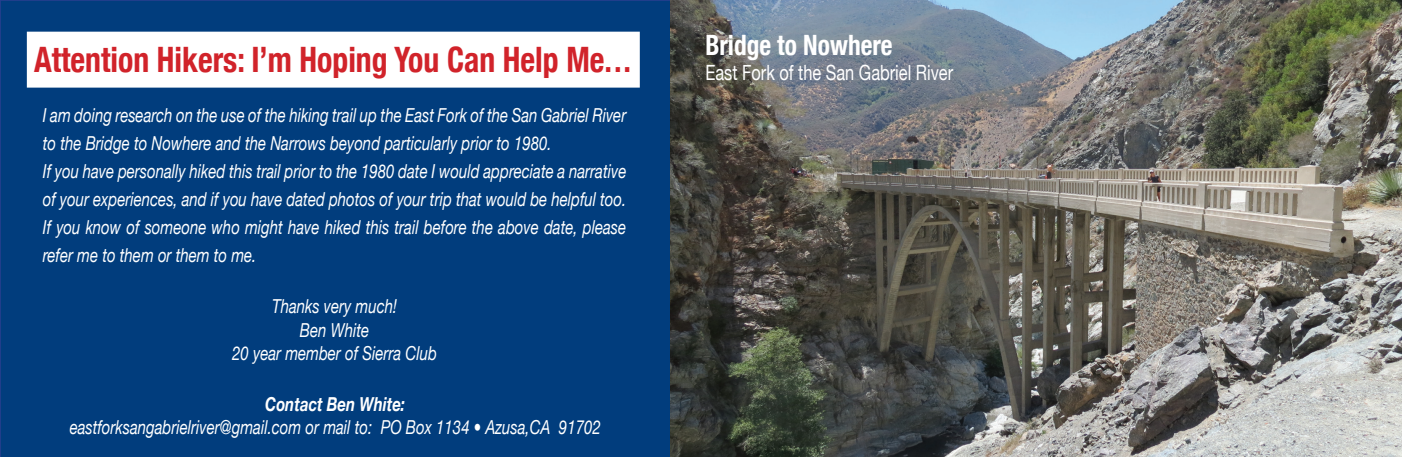
<style>
.page{position:relative;width:1402px;height:457px;background:#fff}
.page>*{position:absolute;margin:0;border:0;box-sizing:border-box;transform-origin:0 0}
.t1{font:700 condensed 35px "Helvetica Neue";color:#d1232a;scale:.91 1}
.t2{font:700 condensed 28px "Helvetica Neue";color:#fff;scale:.91 1}
.t3{font:21px "Helvetica Neue";color:#fff;scale:.78 1}
.t4{font:italic 19.25px/28px "Helvetica Neue";color:#fff;scale:.78 1}
.t5{font:italic 700 19.25px "Helvetica Neue";color:#fff;scale:.78 1}
</style>
<div class="page">
<div style="left:0;top:0;width:671px;height:457px;background:#013d7d"></div>
<img style="left:671px;top:0;width:731px;height:457px">
<div style="left:27px;top:32px;width:613px;height:56px;background:#fff;border:4px solid #fff"></div>
<h1 class="t1" style="left:34px;top:30px;width:658px">Attention Hikers: I’m Hoping You Can Help Me...</h1>
<p class="t4" style="left:43px;top:100px;width:750px">I am doing research on the use of the hiking trail up the East Fork of the San Gabriel River to the Bridge to Nowhere and the Narrows beyond particularly prior to 1980.<br>If you have personally hiked this trail prior to the 1980 date I would appreciate a narrative of your experiences, and if you have dated photos of your trip that would be helpful too.<br>If you know of someone who might have hiked this trail before the above date, please refer me to them or them to me.</p>
<p class="t4" style="left:232px;top:294px;width:264px;line-height:23.1px;text-align:center">Thanks very much!<br>Ben White<br>20 year member of Sierra Club</p>
<p class="t5" style="left:265px;top:388px;width:181px">Contact Ben White:</p>
<p class="t4" style="left:70px;top:412px;width:682px">eastforksangabrielriver@gmail.com or mail to: PO Box 1134 • Azusa,CA 91702</p>
<h2 class="t2" style="left:705px;top:22px;width:207px">Bridge to Nowhere</h2>
<p class="t3" style="left:705px;top:55px;width:319px">East Fork of the San Gabriel River</p>
</div>
